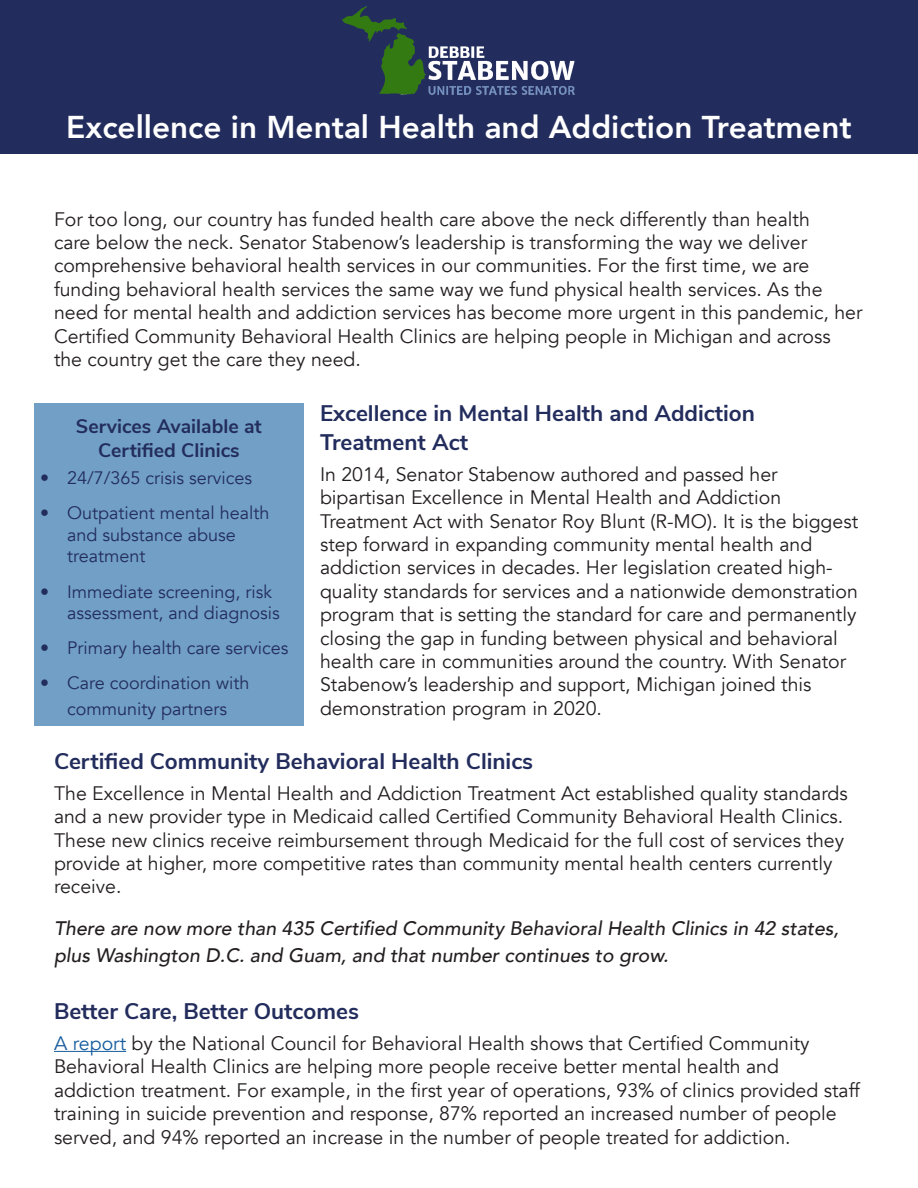
<style>
.page{position:relative;width:918px;height:1188px;background:#fff}
.page>*{position:absolute;margin:0;border:0;box-sizing:border-box;transform-origin:0 0}
.t1{font:800 31.5px "Avenir";color:#fff}
.t2{font:700 22.5px "Nunito Sans";color:#232d5d}
.t3{font:19.5px/23.4px "Avenir";color:#231f20}
.t4{font:italic 500 19.5px/27px "Avenir";color:#231f20}
.t5{font:700 19.5px "Nunito Sans";color:#232d5d}
.t6{font:18px/21.6px "Avenir";color:#232d5d}
.s1{color:#175d9e}
</style>
<div class="page">
<div style="left:0;top:0;width:918px;height:153px;background:#232d5d"></div>
<img style="left:342px;top:6px;width:233px;height:89px">
<div style="left:34px;top:403px;width:270px;height:322px;background:#719fc5"></div>
<hr style="left:54px;top:1051px;width:72px;height:1px;background:#175d9e">
<p class="t1" style="left:66px;top:102px;width:787px">Excellence in Mental Health and Addiction Treatment</p>
<p class="t3" style="left:54px;top:208px;width:810px">For too long, our country has funded health care above the neck differently than health<br>care below the neck. Senator Stabenow’s leadership is transforming the way we deliver comprehensive behavioral health services in our communities. For the first time, we are funding behavioral health services the same way we fund physical health services. As the need for mental health and addiction services has become more urgent in this pandemic, her Certified Community Behavioral Health Clinics are helping people in Michigan and across the country get the care they need.</p>
<p class="t2" style="left:320px;top:397px;width:436px">Excellence in Mental Health and Addiction</p>
<p class="t2" style="left:320px;top:426px;width:150px">Treatment Act</p>
<p class="t3" style="left:320px;top:463px;width:540px">In 2014, Senator Stabenow authored and passed her bipartisan Excellence in Mental Health and Addiction Treatment Act with Senator Roy Blunt (R-MO). It is the biggest step forward in expanding community mental health and addiction services in decades. Her legislation created high&shy;quality standards for services and a nationwide demonstration program that is setting the standard for care and permanently closing the gap in funding between physical and behavioral health care in communities around the country. With Senator Stabenow’s leadership and support, Michigan joined this demonstration program in 2020.</p>
<p class="t2" style="left:54px;top:745px;width:481px">Certified Community Behavioral Health Clinics</p>
<p class="t3" style="left:54px;top:782px;width:795px">The Excellence in Mental Health and Addiction Treatment Act established quality standards and a new provider type in Medicaid called Certified Community Behavioral Health Clinics.<br>These new clinics receive reimbursement through Medicaid for the full cost of services they provide at higher, more competitive rates than community mental health centers currently receive.</p>
<p class="t4" style="left:54px;top:915px;width:786px">There are now more than 435 Certified Community Behavioral Health Clinics in 42 states, plus Washington D.C. and Guam, and that number continues to grow.</p>
<p class="t2" style="left:54px;top:995px;width:307px">Better Care, Better Outcomes</p>
<p class="t3" style="left:54px;top:1032px;width:807px"><span class="s1">A report</span> by the National Council for Behavioral Health shows that Certified Community Behavioral Health Clinics are helping more people receive better mental health and addiction treatment. For example, in the first year of operations, 93% of clinics provided staff training in suicide prevention and response, 87% reported an increased number of people served, and 94% reported an increase in the number of people treated for addiction.</p>
<p class="t5" style="left:76px;top:412px;width:187px">Services Available at</p>
<p class="t5" style="left:98px;top:435px;width:143px">Certified Clinics</p>
<p class="t6" style="left:40px;top:467px;width:214px">• 24/7/365 crisis services</p>
<p class="t6" style="left:67px;top:503px;width:204px;text-indent:-27px">• Outpatient mental health and substance abuse treatment</p>
<p class="t6" style="left:67px;top:581px;width:214px;text-indent:-27px">• Immediate screening, risk assessment, and diagnosis</p>
<p class="t6" style="left:40px;top:638px;width:250px">• Primary health care services</p>
<p class="t6" style="left:40px;top:671px;width:211px;line-height:25.2px;text-align:center">• Care coordination with community partners</p>
</div>
